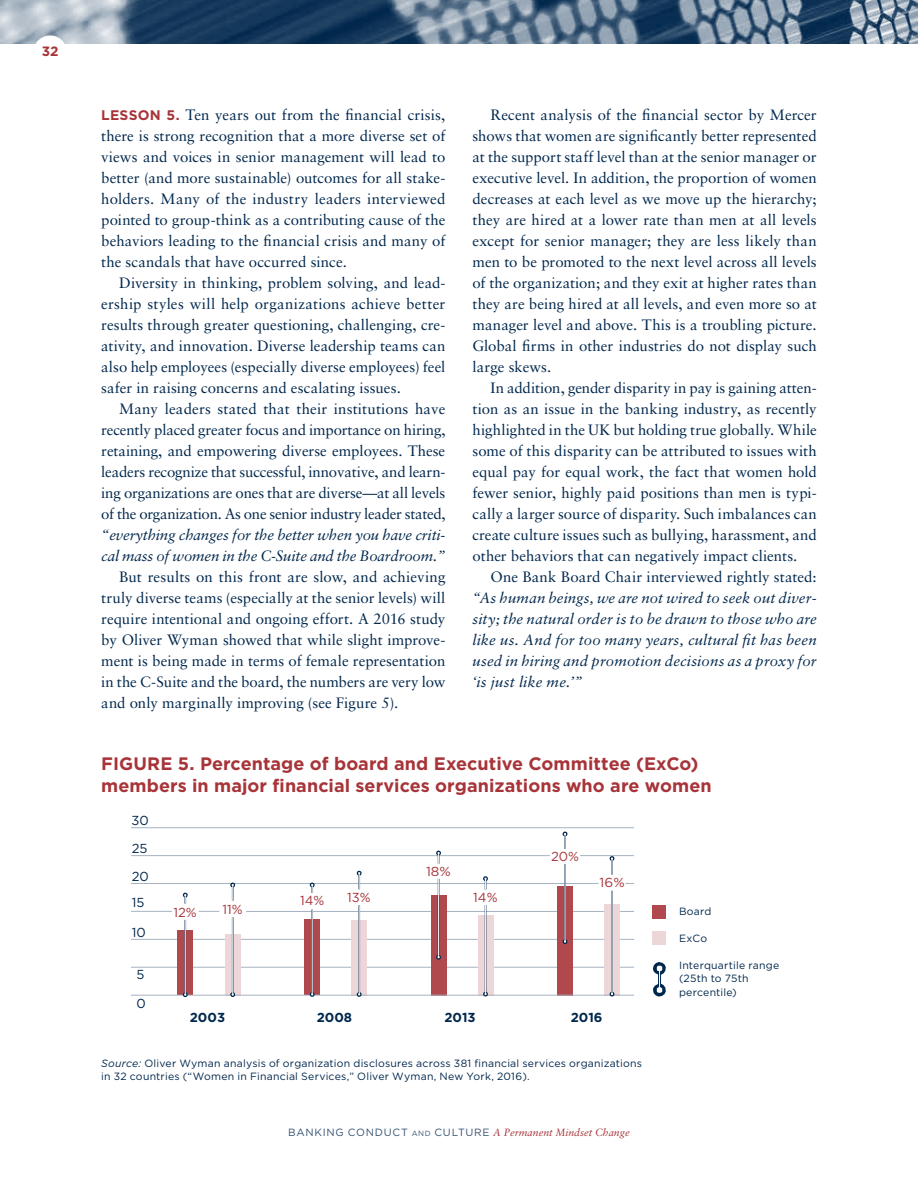
<style>
.page{position:relative;width:918px;height:1188px;background:#fff}
.page>*{position:absolute;margin:0;border:0;box-sizing:border-box;transform-origin:0 0}
.t1{font:700 18px/22.5px "Gotham";letter-spacing:.005em;color:#a73439}
.t2{font:15px/21px "Sabon";color:#00274c;text-align:justify}
.t3{font:italic 15px/21px "Sabon";letter-spacing:-.01em;color:#00274c}
.t4{font:700 13.5px "Gotham";color:#a73439}
.t5{font:13.05px "Gotham";letter-spacing:-.005em;color:#a73439}
.t6{font:700 13.05px "Gotham";color:#00274c}
.t7{font:13.05px/27.9px "Gotham";letter-spacing:-.005em;color:#00274c;text-align:justify}
.t8{font:13.05px "Gotham";letter-spacing:-.005em;color:#a73439;scale:1.04 1}
.t9{font:10.5px/13.5px "Gotham";letter-spacing:.02em;color:#00274c}
.t10{font:italic 10.5px "Sabon";color:#a73439}
.s1{font-family:"Gotham";font-weight:700;font-size:13.8px;color:#a73439}
.s2{font-style:italic}
.s3{font-family:"Gotham";font-style:normal;color:#335270}
.s4{font-family:"Gotham";font-style:normal;font-size:7.5px;color:#335270}
</style>
<div class="page">
<img style="left:0;top:0;width:918px;height:43px">
<div style="left:33px;top:36px;width:34px;height:33px;background:#fff;border-radius:50%"></div>
<svg style="left:620px;top:939px;width:14px;height:1px"></svg>
<hr style="left:573px;top:939px;width:31px;height:1px;background:#a6b3c1">
<hr style="left:493px;top:939px;width:64px;height:1px;background:#a6b3c1">
<hr style="left:446px;top:939px;width:32px;height:1px;background:#a6b3c1">
<hr style="left:367px;top:939px;width:64px;height:1px;background:#a6b3c1">
<hr style="left:446px;top:967px;width:32px;height:1px;background:#a6b3c1">
<hr style="left:367px;top:967px;width:64px;height:1px;background:#a6b3c1">
<hr style="left:446px;top:911px;width:111px;height:1px;background:#a6b3c1">
<hr style="left:246px;top:911px;width:185px;height:1px;background:#a6b3c1">
<div style="left:431px;top:895px;width:15px;height:100px;background:#b0494d"></div>
<hr style="left:573px;top:967px;width:31px;height:1px;background:#a6b3c1">
<hr style="left:493px;top:967px;width:64px;height:1px;background:#a6b3c1">
<hr style="left:573px;top:911px;width:31px;height:1px;background:#a6b3c1">
<div style="left:557px;top:886px;width:16px;height:109px;background:#b0494d"></div>
<hr style="left:320px;top:939px;width:31px;height:1px;background:#a6b3c1">
<hr style="left:240px;top:939px;width:64px;height:1px;background:#a6b3c1">
<hr style="left:320px;top:967px;width:31px;height:1px;background:#a6b3c1">
<hr style="left:240px;top:967px;width:64px;height:1px;background:#a6b3c1">
<div style="left:304px;top:919px;width:16px;height:76px;background:#b0494d"></div>
<div style="left:351px;top:920px;width:16px;height:76px;background:#edd6d7"></div>
<hr style="left:193px;top:939px;width:32px;height:1px;background:#a6b3c1">
<hr style="left:193px;top:967px;width:32px;height:1px;background:#a6b3c1">
<div style="left:225px;top:934px;width:15px;height:62px;background:#edd6d7"></div>
<svg style="left:478px;top:915px;width:15px;height:80px"></svg>
<svg style="left:620px;top:967px;width:14px;height:1px"></svg>
<svg style="left:620px;top:911px;width:14px;height:1px"></svg>
<div style="left:604px;top:904px;width:16px;height:92px;background:#edd6d7"></div>
<hr style="left:131px;top:939px;width:47px;height:1px;background:#a6b3c1">
<hr style="left:131px;top:967px;width:47px;height:1px;background:#a6b3c1">
<div style="left:178px;top:930px;width:15px;height:65px;background:#b0494d"></div>
<hr style="left:131px;top:995px;width:503px;height:1px;background:#a6b3c1">
<hr style="left:131px;top:883px;width:468px;height:1px;background:#a6b3c1">
<hr style="left:184px;top:920px;width:2px;height:75px;background:#00274c">
<hr style="left:185px;top:920px;width:1px;height:75px;background:#fff">
<svg style="left:183px;top:893px;width:5px;height:11px"></svg>
<svg style="left:183px;top:992px;width:5px;height:5px"></svg>
<hr style="left:232px;top:917px;width:2px;height:78px;background:#00274c">
<hr style="left:232px;top:917px;width:1px;height:78px;background:#fff">
<svg style="left:230px;top:883px;width:5px;height:18px"></svg>
<svg style="left:230px;top:992px;width:5px;height:5px"></svg>
<hr style="left:358px;top:905px;width:2px;height:89px;background:#00274c">
<hr style="left:359px;top:905px;width:1px;height:89px;background:#fff">
<svg style="left:357px;top:871px;width:5px;height:18px"></svg>
<svg style="left:357px;top:992px;width:5px;height:5px"></svg>
<hr style="left:311px;top:910px;width:2px;height:84px;background:#00274c">
<hr style="left:312px;top:910px;width:1px;height:84px;background:#fff">
<svg style="left:310px;top:883px;width:5px;height:10px"></svg>
<svg style="left:310px;top:992px;width:5px;height:5px"></svg>
<hr style="left:131px;top:855px;width:503px;height:1px;background:#a6b3c1">
<hr style="left:438px;top:879px;width:1px;height:78px;background:#fff">
<svg style="left:436px;top:851px;width:5px;height:13px"></svg>
<svg style="left:436px;top:955px;width:5px;height:5px"></svg>
<hr style="left:485px;top:905px;width:1px;height:89px;background:#fff">
<svg style="left:483px;top:876px;width:5px;height:14px"></svg>
<svg style="left:483px;top:992px;width:5px;height:5px"></svg>
<hr style="left:564px;top:864px;width:2px;height:78px;background:#00274c">
<hr style="left:131px;top:827px;width:503px;height:1px;background:#a6b3c1">
<hr style="left:565px;top:864px;width:1px;height:78px;background:#fff">
<svg style="left:563px;top:832px;width:5px;height:17px"></svg>
<svg style="left:563px;top:939px;width:5px;height:5px"></svg>
<hr style="left:611px;top:891px;width:2px;height:103px;background:#00274c">
<hr style="left:612px;top:891px;width:1px;height:103px;background:#fff">
<svg style="left:610px;top:856px;width:4px;height:19px"></svg>
<svg style="left:610px;top:992px;width:4px;height:5px"></svg>
<div style="left:550px;top:849px;width:30px;height:15px;background:#fff"></div>
<svg style="left:199px;top:911px;width:20px;height:1px"></svg>
<hr style="left:131px;top:911px;width:41px;height:1px;background:#a6b3c1">
<svg style="left:653px;top:962px;width:13px;height:35px"></svg>
<div style="left:653px;top:905px;width:13px;height:14px;background:#b0494d"></div>
<div style="left:653px;top:931px;width:13px;height:14px;background:#edd6d7"></div>
<p class="t4" style="left:42px;top:43px;width:18px">32</p>
<p class="t2" style="left:101px;top:104px;width:346px"><span class="s1">LESSON 5.</span> Ten years out from the financial crisis, there is strong recognition that a more diverse set of views and voices in senior management will lead to better (and more sustainable) outcomes for all stake&shy;holders. Many of the industry leaders interviewed pointed to group-think as a contributing cause of the behaviors leading to the financial crisis and many of the scandals that have occurred since.</p>
<p class="t2" style="left:101px;top:272px;width:346px;text-indent:18px">Diversity in thinking, problem solving, and lead&shy;ership styles will help organizations achieve better results through greater questioning, challenging, cre&shy;ativity, and innovation. Diverse leadership teams can also help employees (especially diverse employees) feel safer in raising concerns and escalating issues.</p>
<p class="t2" style="left:101px;top:398px;width:346px;text-indent:18px">Many leaders stated that their institutions have recently placed greater focus and importance on hiring, retaining, and empowering diverse employees. These leaders recognize that successful, innovative, and learn&shy;ing organizations are ones that are diverse—at all levels of the organization. As one senior industry leader stated,</p>
<p class="t3" style="left:101px;top:524px;width:346px">“everything changes for the better when you have criti&shy;cal mass of women in the C-Suite and the Boardroom.”</p>
<p class="t2" style="left:101px;top:566px;width:346px;text-indent:18px">But results on this front are slow, and achieving truly diverse teams (especially at the senior levels) will require intentional and ongoing effort. A 2016 study by Oliver Wyman showed that while slight improve&shy;ment is being made in terms of female representation in the C-Suite and the board, the numbers are very low and only marginally improving (see Figure 5).</p>
<p class="t2" style="left:473px;top:104px;width:346px;text-indent:18px">Recent analysis of the financial sector by Mercer shows that women are significantly better represented at the support staff level than at the senior manager or executive level. In addition, the proportion of women decreases at each level as we move up the hierarchy; they are hired at a lower rate than men at all levels except for senior manager; they are less likely than men to be promoted to the next level across all levels of the organization; and they exit at higher rates than they are being hired at all levels, and even more so at manager level and above. This is a troubling picture.<br>Global firms in other industries do not display such large skews.</p>
<p class="t2" style="left:473px;top:377px;width:346px;text-indent:18px">In addition, gender disparity in pay is gaining atten&shy;tion as an issue in the banking industry, as recently highlighted in the UK but holding true globally. While some of this disparity can be attributed to issues with equal pay for equal work, the fact that women hold fewer senior, highly paid positions than men is typi&shy;cally a larger source of disparity. Such imbalances can create culture issues such as bullying, harassment, and other behaviors that can negatively impact clients.</p>
<p class="t2" style="left:491px;top:566px;width:328px">One Bank Board Chair interviewed rightly stated:</p>
<p class="t3" style="left:473px;top:587px;width:346px;text-align:justify">“As human beings, we are not wired to seek out diver&shy;sity; the natural order is to be drawn to those who are like us. And for too many years, cultural fit has been used in hiring and promotion decisions as a proxy for ‘is just like me.’”</p>
<p class="t1" style="left:101px;top:752px;width:612px">FIGURE 5. Percentage of board and Executive Committee (ExCo) members in major financial services organizations who are women</p>
<p class="t7" style="left:132px;top:806px;width:19px">30<br>25<br>20</p>
<p class="t7" style="left:132px;top:888px;width:14px">15</p>
<p class="t5" style="left:174px;top:905px;width:25px">12%</p>
<p class="t5" style="left:222px;top:902px;width:22px">11%</p>
<p class="t7" style="left:132px;top:918px;width:15px">10</p>
<p class="t5" style="left:551px;top:849px;width:29px">20%</p>
<p class="t8" style="left:426px;top:864px;width:25px">18%</p>
<p class="t8" style="left:600px;top:875px;width:26px">16%</p>
<p class="t5" style="left:347px;top:890px;width:25px">13%</p>
<p class="t5" style="left:473px;top:890px;width:26px">14%</p>
<p class="t5" style="left:300px;top:894px;width:26px">14%</p>
<p class="t9" style="left:679px;top:905px;width:34px">Board</p>
<p class="t9" style="left:679px;top:931px;width:30px">ExCo</p>
<p class="t7" style="left:136px;top:960px;width:11px;line-height:28.7px">5<br>0</p>
<p class="t6" style="left:190px;top:1010px;width:37px">2003</p>
<p class="t6" style="left:317px;top:1010px;width:37px">2008</p>
<p class="t6" style="left:445px;top:1010px;width:33px">2013</p>
<p class="t6" style="left:571px;top:1010px;width:33px">2016</p>
<p class="t9" style="left:101px;top:1056px;width:542px"><span class="s2">Source:</span> Oliver Wyman analysis of organization disclosures across 381 financial services organizations in 32 countries (“Women in Financial Services,” Oliver Wyman, New York, 2016).</p>
<p class="t10" style="left:288px;top:1126px;width:343px"><span class="s3">BANKING CONDUCT</span> <span class="s4">AND</span> <span class="s3">CULTURE</span> A Permanent Mindset Change</p>
<p class="t9" style="left:679px;top:958px;width:102px">Interquartile range (25th to 75th percentile)</p>
</div>
